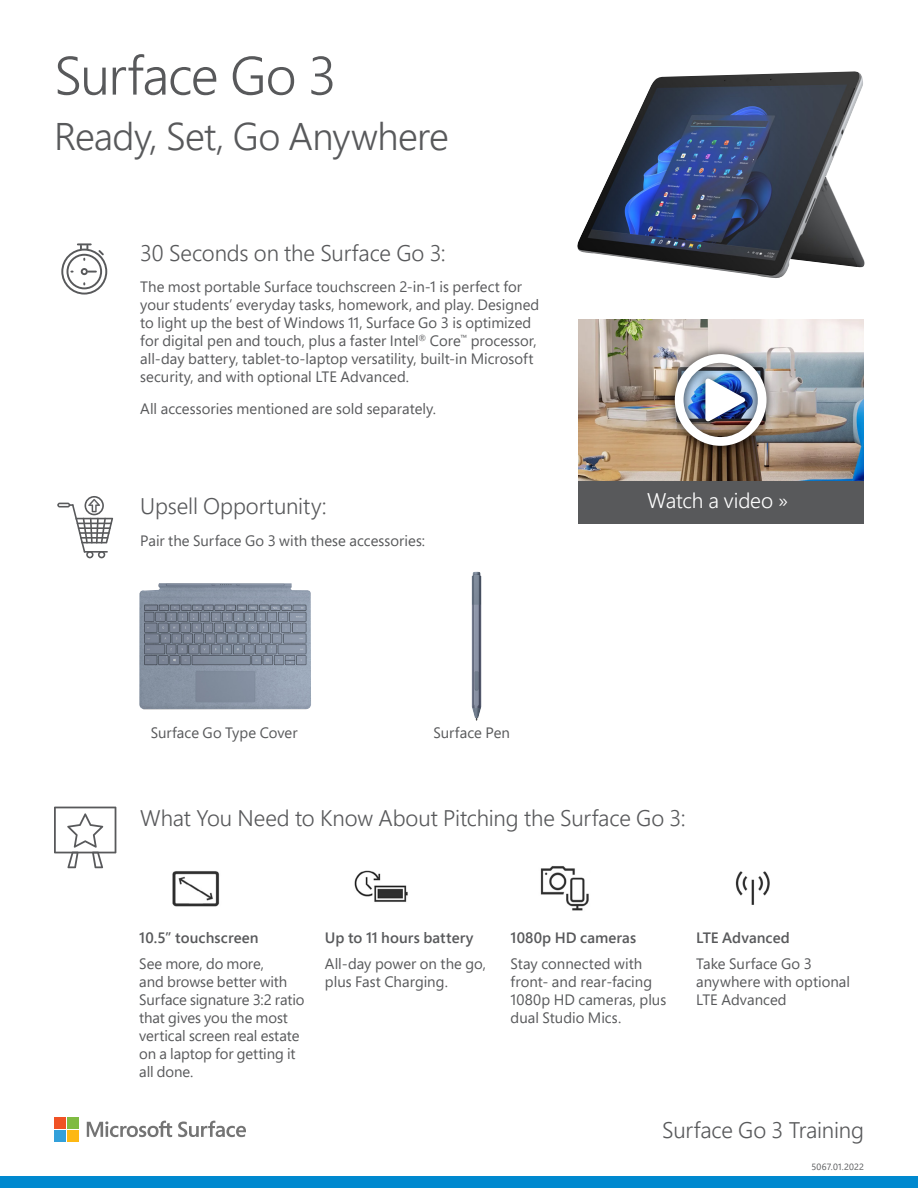
<style>
.page{position:relative;width:918px;height:1188px;background:#fff}
.page>*{position:absolute;margin:0;border:0;box-sizing:border-box;transform-origin:0 0}
.t1{font:300 54px "Segoe Pro";letter-spacing:-.02em;color:#58595b}
.t2{font:300 38.4px "Segoe Pro";letter-spacing:-.02em;color:#58595b}
.t3{font:300 22.5px "Segoe Pro";letter-spacing:-.005em;color:#58595b}
.t4{font:300 21.15px "Segoe Pro";letter-spacing:-.01em;color:#fff}
.t5{font:15px/18px "Segoe Pro";color:#58595b}
.t6{font:600 15px "Segoe Pro";letter-spacing:.005em;color:#58595b}
.t7{font:9px "Segoe Pro";letter-spacing:.02em;color:#58595b}
</style>
<div class="page">
<div style="left:54px;top:1117px;width:12px;height:12px;background:#f05225"></div>
<div style="left:67px;top:1117px;width:12px;height:12px;background:#7fbb42"></div>
<div style="left:54px;top:1130px;width:12px;height:12px;background:#33a0da"></div>
<div style="left:67px;top:1130px;width:12px;height:12px;background:#fdb813"></div>
<svg style="left:87px;top:1121px;width:159px;height:16px"></svg>
<div style="left:0;top:1176px;width:918px;height:12px;background:#0089cf"></div>
<img style="left:735px;top:871px;width:35px;height:34px">
<img style="left:540px;top:866px;width:49px;height:45px">
<img style="left:354px;top:870px;width:54px;height:32px">
<img style="left:172px;top:871px;width:48px;height:36px">
<img style="left:577px;top:71px;width:288px;height:207px">
<div style="left:61px;top:249px;width:46px;height:46px;border:2px solid #58595b;border-radius:50%"></div>
<div style="left:67px;top:254px;width:35px;height:35px;border:2px solid #58595b;border-radius:50%"></div>
<div style="left:81px;top:268px;width:7px;height:7px;border:2px solid #58595b;border-radius:50%"></div>
<svg style="left:97px;top:250px;width:7px;height:7px"></svg>
<svg style="left:88px;top:271px;width:8px;height:2px"></svg>
<svg style="left:78px;top:243px;width:13px;height:6px"></svg>
<svg style="left:57px;top:496px;width:56px;height:62px"></svg>
<svg style="left:54px;top:807px;width:62px;height:61px"></svg>
<div style="left:578px;top:471px;width:286px;height:53px;background:#58595b"></div>
<img style="left:578px;top:320px;width:286px;height:160px">
<img style="left:660px;top:340px;width:121px;height:121px">
<img style="left:675px;top:354px;width:92px;height:92px">
<img style="left:472px;top:572px;width:9px;height:149px">
<img style="left:139px;top:583px;width:172px;height:126px">
<h1 class="t1" style="left:54px;top:38px;width:284px">Surface Go 3</h1>
<h2 class="t2" style="left:54px;top:110px;width:396px">Ready, Set, Go Anywhere</h2>
<h3 class="t3" style="left:140px;top:237px;width:307px">30 Seconds on the Surface Go 3:</h3>
<p class="t5" style="left:140px;top:278px;width:401px">The most portable Surface touchscreen 2-in-1 is perfect for your students’ everyday tasks, homework, and play. Designed to light up the best of Windows 11, Surface Go 3 is optimized for digital pen and touch, plus a faster Intel<sup>®</sup> Core<sup>™</sup> processor, all-day battery, tablet-to-laptop versatility, built-in Microsoft security, and with optional LTE Advanced.</p>
<p class="t5" style="left:140px;top:399px;width:297px">All accessories mentioned are sold separately.</p>
<h3 class="t3" style="left:140px;top:491px;width:188px">Upsell Opportunity:</h3>
<p class="t5" style="left:140px;top:531px;width:286px">Pair the Surface Go 3 with these accessories:</p>
<p class="t5" style="left:151px;top:723px;width:148px">Surface Go Type Cover</p>
<p class="t5" style="left:433px;top:723px;width:78px">Surface Pen</p>
<h3 class="t4" style="left:647px;top:486px;width:143px">Watch a video »</h3>
<h3 class="t3" style="left:140px;top:802px;width:547px">What You Need to Know About Pitching the Surface Go 3:</h3>
<p class="t6" style="left:139px;top:928px;width:121px">10.5” touchscreen</p>
<p class="t5" style="left:139px;top:954px;width:167px">See more, do more,<br>and browse better with<br>Surface signature 3:2 ratio that gives you the most vertical screen real estate on a laptop for getting it all done.</p>
<p class="t6" style="left:325px;top:928px;width:150px">Up to 11 hours battery</p>
<p class="t5" style="left:325px;top:954px;width:163px">All-day power on the go, plus Fast Charging.</p>
<p class="t6" style="left:511px;top:928px;width:127px">1080p HD cameras</p>
<p class="t5" style="left:511px;top:954px;width:157px">Stay connected with front- and rear-facing<br>1080p HD cameras, plus dual Studio Mics.</p>
<p class="t6" style="left:696px;top:928px;width:95px">LTE Advanced</p>
<p class="t5" style="left:696px;top:954px;width:155px">Take Surface Go 3 anywhere with optional<br>LTE Advanced</p>
<h3 class="t3" style="left:662px;top:1114px;width:203px">Surface Go 3 Training</h3>
<p class="t7" style="left:812px;top:1160px;width:54px">5067.01.2022</p>
</div>
